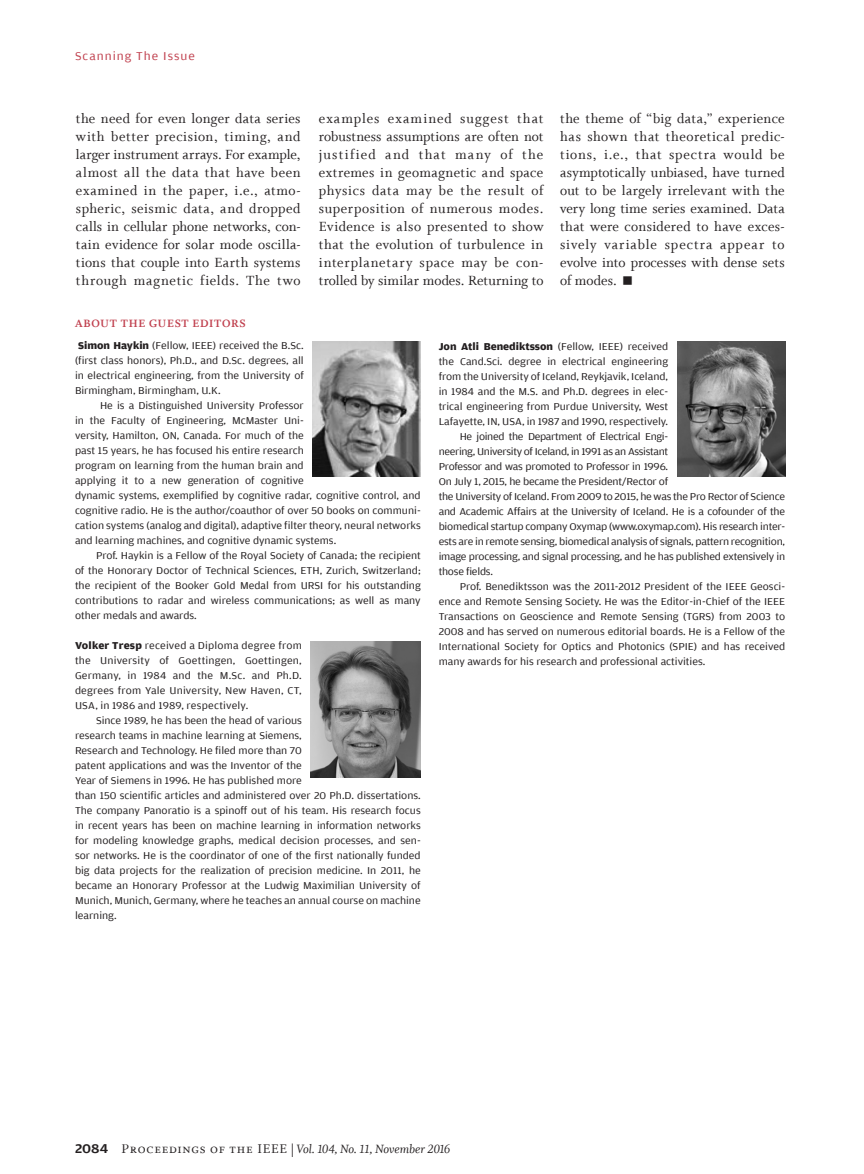
<style>
.page{position:relative;width:864px;height:1174px;background:#fff}
.page>*{position:absolute;margin:0;border:0;box-sizing:border-box;transform-origin:0 0}
.POV_ED_TX{font:15px/18px "Whitman Roman LF";letter-spacing:.015em;color:#231f20;text-align:justify}
.POV_ED_RFOOTER{font:13.5px "Whitman Italic LF";letter-spacing:-.005em;color:#231f20}
.POV_AUT_ABOUT_AUT{font:12px "Whitman Bold LF";letter-spacing:.06em;color:#c0404e}
.t1{font:12px "Amplitude Wide";letter-spacing:.085em;color:#c0404e}
.POV_AUT_ABOUT_TX2{font:10.5px/15px "Amplitude Wide";color:#231f20;text-align:justify}
.POV_AUT_ABOUT_TX1{font:10.5px/15px "Amplitude Wide";color:#231f20;text-align:justify}
.POV_AUT_ABOUT_TX2-2{font:10.5px/15px "Amplitude Wide";letter-spacing:-.02em;color:#231f20}
.s1{font-weight:700}
.s2{font-family:"Amplitude Wide";font-weight:500}
.s3{font-family:"Whitman Small Caps LF";font-size:14.25px}
</style>
<div class="page">
<img style="left:677px;top:341px;width:108px;height:135px">
<img style="left:313px;top:341px;width:108px;height:135px">
<img style="left:311px;top:641px;width:109px;height:136px">
<p class="t1" style="left:75px;top:50px;width:122px">Scanning The Issue</p>
<p class="POV_ED_TX" style="left:76px;top:110px;width:226px">the need for even longer data series with better precision, timing, and larger instrument arrays. For example, almost all the data that have been examined in the paper, i.e., atmo&shy;spheric, seismic data, and dropped calls in cellular phone networks, con&shy;tain evidence for solar mode oscilla&shy;tions that couple into Earth systems through magnetic fields. The two</p>
<p class="POV_AUT_ABOUT_AUT" style="left:75px;top:316px;width:172px">ABOUT THE GUEST EDITORS</p>
<p class="POV_AUT_ABOUT_TX1" style="left:75px;top:338px;width:230px"><span class="s1">Simon Haykin</span> (Fellow, IEEE) received the B.Sc. (first class honors), Ph.D., and D.Sc. degrees, all in electrical engineering, from the University of Birmingham, Birmingham, U.K.</p>
<p class="POV_AUT_ABOUT_TX2" style="left:75px;top:398px;width:347px;text-align:left;text-indent:25px">He is a Distinguished University Professor<br>in the Faculty of Engineering, McMaster Uni-<br>versity, Hamilton, ON, Canada. For much of the<br>past 15 years, he has focused his entire research<br>program on learning from the human brain and<br>applying it to a new generation of cognitive<br>dynamic systems, exemplified by cognitive radar, cognitive control, and cognitive radio. He is the author/coauthor of over 50 books on communi&shy;cation systems (analog and digital), adaptive filter theory, neural networks and learning machines, and cognitive dynamic systems.</p>
<p class="POV_AUT_ABOUT_TX2" style="left:75px;top:548px;width:347px;text-indent:21px">Prof. Haykin is a Fellow of the Royal Society of Canada; the recipient of the Honorary Doctor of Technical Sciences, ETH, Zurich, Switzerland; the recipient of the Booker Gold Medal from URSI for his outstanding contributions to radar and wireless communications; as well as many other medals and awards.</p>
<p class="POV_AUT_ABOUT_TX1" style="left:75px;top:638px;width:228px"><span class="s1">Volker Tresp</span> received a Diploma degree from the University of Goettingen, Goettingen, Germany, in 1984 and the M.Sc. and Ph.D. degrees from Yale University, New Haven, CT, USA, in 1986 and 1989, respectively.</p>
<p class="POV_AUT_ABOUT_TX2" style="left:75px;top:713px;width:347px;text-align:left;text-indent:21px">Since 1989, he has been the head of various<br>research teams in machine learning at Siemens,<br>Research and Technology. He filed more than 70<br>patent applications and was the Inventor of the<br>Year of Siemens in 1996. He has published more<br>than 150 scientific articles and administered over 20 Ph.D. dissertations.<br>The company Panoratio is a spinoff out of his team. His research focus in recent years has been on machine learning in information networks for modeling knowledge graphs, medical decision processes, and sen&shy;sor networks. He is the coordinator of one of the first nationally funded big data projects for the realization of precision medicine. In 2011, he became an Honorary Professor at the Ludwig Maximilian University of Munich, Munich, Germany, where he teaches an annual course on machine learning.</p>
<p class="POV_ED_TX" style="left:560px;top:110px;width:226px">the theme of “big data,” experience has shown that theoretical predic&shy;tions, i.e., that spectra would be asymptotically unbiased, have turned out to be largely irrelevant with the very long time series examined. Data that were considered to have exces&shy;sively variable spectra appear to evolve into processes with dense sets of modes.</p>
<p class="POV_ED_TX" style="left:319px;top:110px;width:226px">examples examined suggest that robustness assumptions are often not justified and that many of the extremes in geomagnetic and space physics data may be the result of superposition of numerous modes.<br>Evidence is also presented to show that the evolution of turbulence in interplanetary space may be con&shy;trolled by similar modes. Returning to</p>
<p class="POV_AUT_ABOUT_TX1" style="left:439px;top:339px;width:231px"><span class="s1">Jon Atli Benediktsson</span> (Fellow, IEEE) received the Cand.Sci. degree in electrical engineering from the University of Iceland, Reykjavik, Iceland, in 1984 and the M.S. and Ph.D. degrees in elec&shy;trical engineering from Purdue University, West Lafayette, IN, USA, in 1987 and 1990, respectively.</p>
<p class="POV_AUT_ABOUT_TX2-2" style="left:439px;top:429px;width:348px;text-indent:21px">He joined the Department of Electrical Engi-<br>neering, University of Iceland, in 1991 as an Assistant<br>Professor and was promoted to Professor in 1996.<br>On July 1, 2015, he became the President/Rector of<br>the University of Iceland. From 2009 to 2015, he was the Pro Rector of Science and Academic Affairs at the University of Iceland. He is a cofounder of the biomedical startup company Oxymap (www.oxymap.com). His research inter&shy;ests are in remote sensing, biomedical analysis of signals, pattern recognition, image processing, and signal processing, and he has published extensively in those fields.</p>
<p class="POV_AUT_ABOUT_TX2" style="left:439px;top:579px;width:348px;text-indent:21px">Prof. Benediktsson was the 2011-2012 President of the IEEE Geosci&shy;ence and Remote Sensing Society. He was the Editor-in-Chief of the IEEE Transactions on Geoscience and Remote Sensing (TGRS) from 2003 to 2008 and has served on numerous editorial boards. He is a Fellow of the International Society for Optics and Photonics (SPIE) and has received many awards for his research and professional activities.</p>
<p class="POV_ED_RFOOTER" style="left:75px;top:1141px;width:377px"><span class="s2">2084</span> <span class="s3">Proceedings of the IEEE</span> | Vol. 104, No. 11, November 2016</p>
</div>
